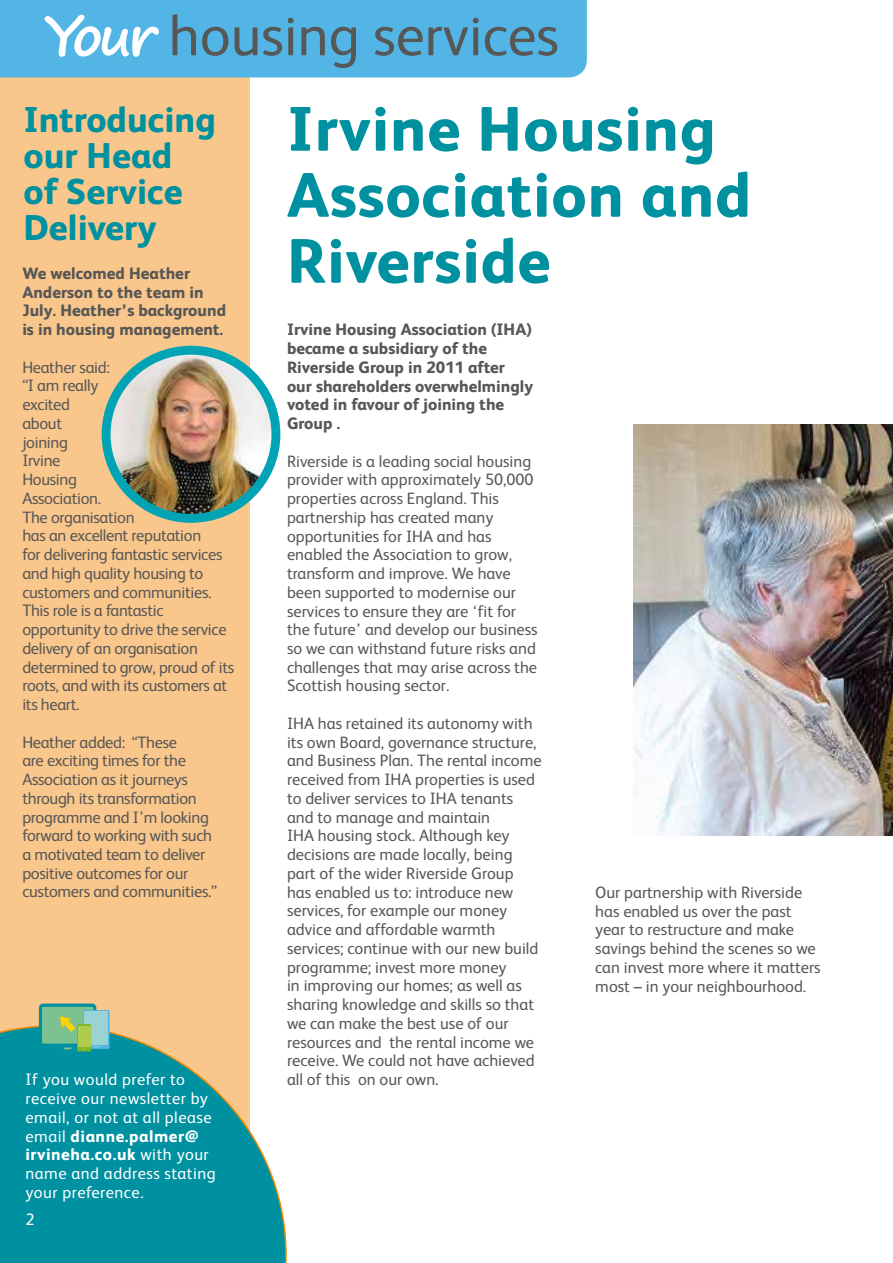
<style>
.page{position:relative;width:893px;height:1263px;background:#fff}
.page>*{position:absolute;margin:0;border:0;box-sizing:border-box;transform-origin:0 0}
.t1{font:800 63px/66px "FS Albert";letter-spacing:.01em;color:#0091a1}
.t2{font:57.75px "FS Albert";color:#575756}
.t3{font:800 36px/36px "FS Albert";color:#0091a1}
.t4{font:16.5px/18.8px "FS Albert";color:#575756}
.t5{font:16.5px/18.8px "FS Albert";letter-spacing:-.02em;color:#575756}
.t6{font:800 16.5px/18.8px "FS Albert";color:#575756}
.t7{font:16.5px/18.8px "FS Albert";letter-spacing:.03em;color:#fff}
.s1{font-family:"Segoe Print";font-weight:700;font-size:54.75px;color:#fff}
.s2{font-weight:800}
</style>
<div class="page">
<div style="left:0;top:0;width:250px;height:1263px;background:#f9c68c"></div>
<svg style="left:0;top:1026px;width:287px;height:237px"></svg>
<div style="left:83px;top:1010px;width:27px;height:39px;background:#52b5e6;border-radius:2px"></div>
<div style="left:85px;top:1012px;width:23px;height:33px;background:#9ad3d4"></div>
<svg style="left:31px;top:1003px;width:73px;height:51px"></svg>
<div style="left:0;top:0;width:587px;height:77px;background:#52b5e6"></div>
<img style="left:634px;top:425px;width:259px;height:411px">
<img style="left:106px;top:350px;width:168px;height:168px">
<div style="left:102px;top:346px;width:178px;height:177px;border:9px solid #00a4b4;border-radius:50%"></div>
<h2 class="t2" style="left:44px;top:-3px;width:516px"><span class="s1">Your</span> housing services</h2>
<h3 class="t3" style="left:23px;top:99px;width:194px">Introducing our Head<br>of Service<br>Delivery</h3>
<h1 class="t1" style="left:287px;top:93px;width:466px">Irvine Housing<br>Association and<br>Riverside</h1>
<p class="t6" style="left:22px;top:263px;width:205px">We welcomed Heather<br>Anderson to the team in<br>July. Heather’s background is in housing management.</p>
<p class="t5" style="left:22px;top:357px;width:213px">Heather said:<br>“I am really<br>excited<br>about<br>joining<br>Irvine<br>Housing<br>Association.<br>The organisation<br>has an excellent reputation<br>for delivering fantastic services and high quality housing to customers and communities.<br>This role is a fantastic opportunity to drive the service delivery of an organisation determined to grow, proud of its roots, and with its customers at its heart.</p>
<p class="t5" style="left:22px;top:732px;width:196px">Heather added: “These<br>are exciting times for the<br>Association as it journeys through its transformation programme and I’m looking forward to working with such a motivated team to deliver positive outcomes for our customers and communities.”</p>
<p class="t6" style="left:287px;top:319px;width:248px">Irvine Housing Association (IHA) became a subsidiary of the<br>Riverside Group in 2011 after our shareholders overwhelmingly voted in favour of joining the<br>Group .</p>
<p class="t4" style="left:287px;top:451px;width:252px">Riverside is a leading social housing provider with approximately 50,000 properties across England. This partnership has created many opportunities for IHA and has enabled the Association to grow, transform and improve. We have been supported to modernise our services to ensure they are ‘fit for the future’ and develop our business so we can withstand future risks and challenges that may arise across the Scottish housing sector.</p>
<p class="t4" style="left:287px;top:713px;width:256px">IHA has retained its autonomy with its own Board, governance structure, and Business Plan. The rental income received from IHA properties is used to deliver services to IHA tenants and to manage and maintain<br>IHA housing stock. Although key decisions are made locally, being part of the wider Riverside Group has enabled us to: introduce new services, for example our money advice and affordable warmth services; continue with our new build programme; invest more money<br>in improving our homes; as well as sharing knowledge and skills so that we can make the best use of our resources and the rental income we receive. We could not have achieved all of this on our own.</p>
<p class="t4" style="left:595px;top:882px;width:227px">Our partnership with Riverside has enabled us over the past year to restructure and make savings behind the scenes so we can invest more where it matters most – in your neighbourhood.</p>
<p class="t7" style="left:26px;top:1069px;width:192px">If you would prefer to receive our newsletter by email, or not at all please email <span class="s2">dianne.palmer@ irvineha.co.uk</span> with your name and address stating your preference.</p>
<p class="t7" style="left:26px;top:1209px;width:11px">2</p>
</div>
